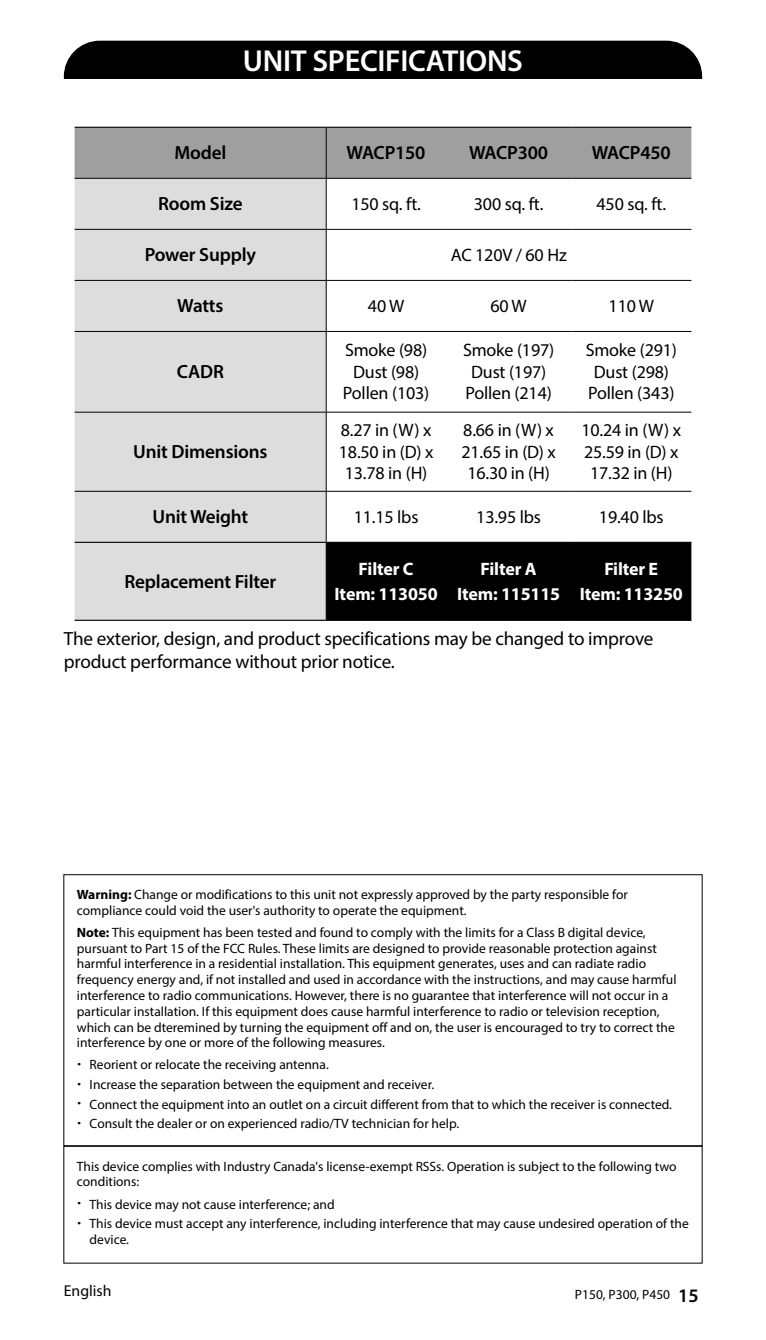
<style>
.page{position:relative;width:766px;height:1340px;background:#fff}
.page>*{position:absolute;margin:0;border:0;box-sizing:border-box;transform-origin:0 0}
.t1{font:600 30.38px "Myriad Pro";letter-spacing:-.01em;color:#fff}
.t2{font:19.12px/23.6px "Myriad Pro";letter-spacing:-.01em;color:#000}
.t3{font:600 19.12px "Myriad Pro";letter-spacing:-.01em;color:#000}
.t4{font:18px/21.4px "Myriad Pro";letter-spacing:-.01em;color:#000;text-align:center}
.t5{font:700 18px/24.3px "Myriad Pro";letter-spacing:-.01em;color:#fff;text-align:center}
.t6{font:15.75px "Myriad Pro";color:#000}
.t7{font:13.5px/15.8px "Myriad Pro";color:#000}
.s1{font-weight:700}
</style>
<div class="page">
<div style="left:64px;top:41px;width:638px;height:75px;background:#000;border-radius:36px"></div>
<div style="left:54px;top:79px;width:658px;height:42px;background:#fff"></div>
<div style="left:75px;top:128px;width:616px;height:50px;background:#9f9fa0"></div>
<div style="left:75px;top:179px;width:251px;height:440px;background:#ddd"></div>
<div style="left:327px;top:541px;width:364px;height:78px;background:#000"></div>
<hr style="left:75px;top:127px;width:251px;height:1px;background:#000">
<hr style="left:326px;top:127px;width:120px;height:1px;background:#000">
<hr style="left:446px;top:127px;width:125px;height:1px;background:#000">
<hr style="left:571px;top:127px;width:120px;height:1px;background:#000">
<hr style="left:75px;top:542px;width:251px;height:1px;background:#000">
<hr style="left:326px;top:542px;width:120px;height:1px;background:#000">
<hr style="left:446px;top:542px;width:125px;height:1px;background:#000">
<hr style="left:571px;top:542px;width:120px;height:1px;background:#000">
<hr style="left:75px;top:619px;width:251px;height:2px;background:#000">
<hr style="left:326px;top:619px;width:120px;height:2px;background:#000">
<hr style="left:446px;top:619px;width:125px;height:2px;background:#000">
<hr style="left:571px;top:619px;width:120px;height:2px;background:#000">
<hr style="left:326px;top:128px;width:1px;height:50px;background:#000">
<hr style="left:75px;top:178px;width:251px;height:1px;background:#000">
<hr style="left:326px;top:178px;width:120px;height:1px;background:#000">
<hr style="left:326px;top:179px;width:1px;height:50px;background:#000">
<hr style="left:446px;top:178px;width:125px;height:1px;background:#000">
<hr style="left:571px;top:178px;width:120px;height:1px;background:#000">
<hr style="left:75px;top:229px;width:251px;height:1px;background:#000">
<hr style="left:326px;top:229px;width:120px;height:1px;background:#000">
<hr style="left:326px;top:230px;width:1px;height:50px;background:#000">
<hr style="left:446px;top:229px;width:125px;height:1px;background:#000">
<hr style="left:571px;top:229px;width:120px;height:1px;background:#000">
<hr style="left:75px;top:280px;width:251px;height:1px;background:#000">
<hr style="left:326px;top:280px;width:120px;height:1px;background:#000">
<hr style="left:326px;top:281px;width:1px;height:50px;background:#000">
<hr style="left:446px;top:280px;width:125px;height:1px;background:#000">
<hr style="left:571px;top:280px;width:120px;height:1px;background:#000">
<hr style="left:75px;top:331px;width:251px;height:1px;background:#000">
<hr style="left:326px;top:331px;width:120px;height:1px;background:#000">
<hr style="left:326px;top:332px;width:1px;height:80px;background:#000">
<hr style="left:446px;top:331px;width:125px;height:1px;background:#000">
<hr style="left:571px;top:331px;width:120px;height:1px;background:#000">
<hr style="left:75px;top:412px;width:251px;height:1px;background:#000">
<hr style="left:326px;top:412px;width:120px;height:1px;background:#000">
<hr style="left:326px;top:412px;width:1px;height:79px;background:#000">
<hr style="left:446px;top:412px;width:125px;height:1px;background:#000">
<hr style="left:571px;top:412px;width:120px;height:1px;background:#000">
<hr style="left:75px;top:491px;width:251px;height:1px;background:#000">
<hr style="left:326px;top:491px;width:120px;height:1px;background:#000">
<hr style="left:326px;top:491px;width:1px;height:51px;background:#000">
<hr style="left:446px;top:491px;width:125px;height:1px;background:#000">
<hr style="left:571px;top:491px;width:120px;height:1px;background:#000">
<hr style="left:326px;top:543px;width:1px;height:76px;background:#000">
<div style="left:63px;top:874px;width:639px;height:271px;border:1px solid #000"></div>
<div style="left:63px;top:1145px;width:639px;height:118px;border:1px solid #000"></div>
<h1 class="t1" style="left:243px;top:41px;width:281px">UNIT SPECIFICATIONS</h1>
<h2 class="t3" style="left:174px;top:141px;width:53px">Model</h2>
<h2 class="t3" style="left:346px;top:141px;width:80px">WACP150</h2>
<h2 class="t3" style="left:469px;top:141px;width:80px">WACP300</h2>
<h2 class="t3" style="left:591px;top:141px;width:80px">WACP450</h2>
<h2 class="t3" style="left:158px;top:192px;width:86px">Room Size</h2>
<h3 class="t4" style="left:351px;top:193px;width:71px">150 sq. ft.</h3>
<h3 class="t4" style="left:473px;top:193px;width:71px">300 sq. ft.</h3>
<h3 class="t4" style="left:596px;top:193px;width:71px">450 sq. ft.</h3>
<h2 class="t3" style="left:145px;top:243px;width:113px">Power Supply</h2>
<h3 class="t4" style="left:450px;top:244px;width:117px">AC 120V / 60 Hz</h3>
<h2 class="t3" style="left:177px;top:294px;width:48px">Watts</h2>
<h3 class="t4" style="left:368px;top:295px;width:38px">40 W</h3>
<h3 class="t4" style="left:490px;top:295px;width:38px">60 W</h3>
<h3 class="t4" style="left:608px;top:295px;width:47px">110 W</h3>
<h2 class="t3" style="left:177px;top:359px;width:48px">CADR</h2>
<h2 class="t3" style="left:133px;top:439px;width:136px">Unit Dimensions</h2>
<h3 class="t4" style="left:343px;top:339px;width:88px">Smoke (98)<br>Dust (98)<br>Pollen (103)</h3>
<h3 class="t4" style="left:463px;top:339px;width:93px">Smoke (197)<br>Dust (197)<br>Pollen (214)</h3>
<h3 class="t4" style="left:585px;top:339px;width:93px">Smoke (291)<br>Dust (298)<br>Pollen (343)</h3>
<h3 class="t4" style="left:339px;top:419px;width:96px">8.27 in (W) x<br>18.50 in (D) x<br>13.78 in (H)</h3>
<h3 class="t4" style="left:461px;top:419px;width:96px">8.66 in (W) x<br>21.65 in (D) x<br>16.30 in (H)</h3>
<h3 class="t4" style="left:581px;top:419px;width:101px">10.24 in (W) x<br>25.59 in (D) x<br>17.32 in (H)</h3>
<h2 class="t3" style="left:152px;top:504px;width:97px">Unit Weight</h2>
<h3 class="t4" style="left:353px;top:506px;width:66px">11.15 lbs</h3>
<h3 class="t4" style="left:476px;top:506px;width:66px">13.95 lbs</h3>
<h3 class="t4" style="left:598px;top:506px;width:66px">19.40 lbs</h3>
<h2 class="t3" style="left:124px;top:569px;width:153px">Replacement Filter</h2>
<h3 class="t5" style="left:334px;top:556px;width:105px">Filter C<br>Item: 113050</h3>
<h3 class="t5" style="left:457px;top:556px;width:105px">Filter A<br>Item: 115115</h3>
<h3 class="t5" style="left:579px;top:556px;width:105px">Filter E<br>Item: 113250</h3>
<h2 class="t2" style="left:64px;top:626px;width:591px">The exterior, design, and product specifications may be changed to improve product performance without prior notice.</h2>
<p class="t7" style="left:77px;top:886px;width:552px"><span class="s1">Warning:</span> Change or modifications to this unit not expressly approved by the party responsible for compliance could void the user's authority to operate the equipment.</p>
<p class="t7" style="left:77px;top:924px;width:601px"><span class="s1">Note:</span> This equipment has been tested and found to comply with the limits for a Class B digital device, pursuant to Part 15 of the FCC Rules. These limits are designed to provide reasonable protection against harmful interference in a residential installation. This equipment generates, uses and can radiate radio frequency energy and, if not installed and used in accordance with the instructions, and may cause harmful interference to radio communications. However, there is no guarantee that interference will not occur in a particular installation. If this equipment does cause harmful interference to radio or television reception, which can be dteremined by turning the equipment off and on, the user is encouraged to try to correct the interference by one or more of the following measures.</p>
<p class="t7" style="left:90px;top:1054px;width:583px;line-height:19.6px">Reorient or relocate the receiving antenna.<br>Increase the separation between the equipment and receiver.<br>Connect the equipment into an outlet on a circuit different from that to which the receiver is connected.<br>Consult the dealer or on experienced radio/TV technician for help.</p>
<p class="t7" style="left:77px;top:1157px;width:601px">This device complies with Industry Canada's license-exempt RSSs. Operation is subject to the following two conditions:</p>
<p class="t7" style="left:90px;top:1193px;width:600px;line-height:19.6px">This device may not cause interference; and<br>This device must accept any interference, including interference that may cause undesired operation of the</p>
<p class="t7" style="left:90px;top:1231px;width:41px">device.</p>
<p class="t6" style="left:64px;top:1280px;width:49px">English</p>
<p class="t7" style="left:575px;top:1286px;width:97px">P150, P300, P450</p>
<h2 class="t3" style="left:678px;top:1283px;width:22px">15</h2>
</div>
